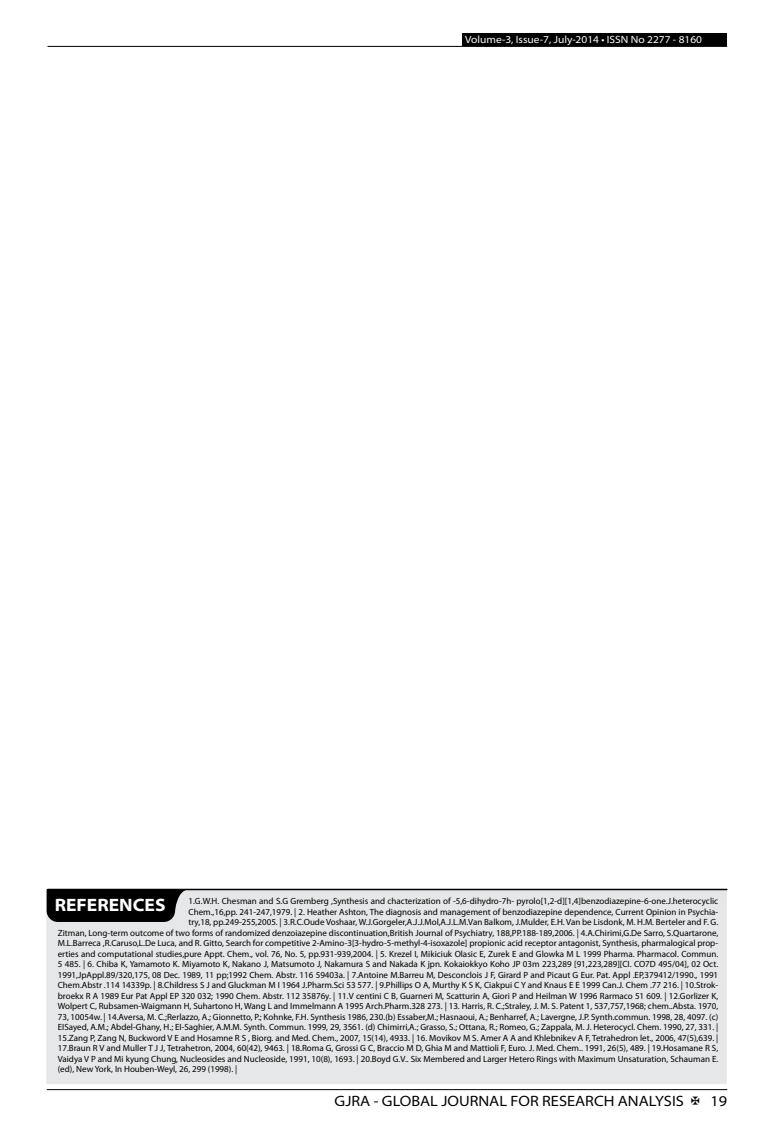
<style>
.page{position:relative;width:774px;height:1136px;background:#fff}
.page>*{position:absolute;margin:0;border:0;box-sizing:border-box;transform-origin:0 0}
.t1{font:700 semi-expanded 18px "Myriad Pro";color:#fff}
.t2{font:semi-expanded 15px "Myriad Pro";color:#000}
.t3{font:semi-expanded 10.5px "Myriad Pro";color:#fff}
.t4{font:9px "Myriad Pro";color:#000}
</style>
<div class="page">
<hr style="left:47px;top:1089px;width:680px;height:1px;background:#000">
<div style="left:462px;top:33px;width:265px;height:13px;background:#000"></div>
<hr style="left:47px;top:46px;width:680px;height:1px;background:#000">
<div style="left:46px;top:889px;width:681px;height:194px;background:#e6e7e8"></div>
<hr style="left:48px;top:888px;width:679px;height:2px;background:#000">
<svg style="left:47px;top:889px;width:141px;height:32px;background:#121213"></svg>
<p class="t3" style="left:465px;top:34px;width:238px">Volume-3, Issue-7, July-2014 • ISSN No 2277 - 8160</p>
<h1 class="t1" style="left:55px;top:894px;width:112px">REFERENCES</h1>
<p class="t4" style="left:188px;top:896px;width:531px">1.G.W.H. Chesman and S.G Gremberg ,Synthesis and chacterization of -5,6-dihydro-7h- pyrolo[1,2-d][1,4]benzodiazepine-6-one.J.heterocyclic</p>
<p class="t4" style="left:188px;top:906px;width:531px">Chem.,16,pp. 241-247,1979. | 2. Heather Ashton, The diagnosis and management of benzodiazepine dependence, Current Opinion in Psychia-</p>
<p class="t4" style="left:188px;top:917px;width:531px">try,18, pp.249-255,2005. | 3.R.C.Oude Voshaar, W.J.Gorgeler,A.J.J.Mol,A.J.L.M.Van Balkom, J.Mulder, E.H. Van be Lisdonk, M. H.M. Berteler and F. G.</p>
<p class="t4" style="left:58px;top:927px;width:662px">Zitman, Long-term outcome of two forms of randomized denzoiazepine discontinuation,British Journal of Psychiatry, 188,PP.188-189,2006. | 4.A.Chirimi,G.De Sarro, S.Quartarone,</p>
<p class="t4" style="left:58px;top:938px;width:662px">M.L.Barreca ,R.Caruso,L.De Luca, and R. Gitto, Search for competitive 2-Amino-3[3-hydro-5-methyl-4-isoxazole] propionic acid receptor antagonist, Synthesis, pharmalogical prop-</p>
<p class="t4" style="left:58px;top:948px;width:662px">erties and computational studies,pure Appt. Chem., vol. 76, No. 5, pp.931-939,2004. | 5. Krezel I, Mikiciuk Olasic E, Zurek E and Glowka M L 1999 Pharma. Pharmacol. Commun.</p>
<p class="t4" style="left:58px;top:959px;width:662px">5 485. | 6. Chiba K, Yamamoto K. Miyamoto K, Nakano J, Matsumoto J, Nakamura S and Nakada K jpn. Kokaiokkyo Koho JP 03m 223,289 [91,223,289][CI. CO7D 495/04], 02 Oct.</p>
<p class="t4" style="left:58px;top:969px;width:662px">1991,JpAppl.89/320,175, 08 Dec. 1989, 11 pp;1992 Chem. Abstr. 116 59403a. | 7.Antoine M.Barreu M, Desconclois J F, Girard P and Picaut G Eur. Pat. Appl .EP,379412/1990., 1991</p>
<p class="t4" style="left:58px;top:980px;width:662px">Chem.Abstr .114 14339p. | 8.Childress S J and Gluckman M I 1964 J.Pharm.Sci 53 577. | 9.Phillips O A, Murthy K S K, Ciakpui C Y and Knaus E E 1999 Can.J. Chem .77 216. | 10.Strok-</p>
<p class="t4" style="left:58px;top:990px;width:662px">broekx R A 1989 Eur Pat Appl EP 320 032; 1990 Chem. Abstr. 112 35876y. | 11.V centini C B, Guarneri M, Scatturin A, Giori P and Heilman W 1996 Rarmaco 51 609. | 12.Gorlizer K,</p>
<p class="t4" style="left:58px;top:1001px;width:662px">Wolpert C, Rubsamen-Waigmann H, Suhartono H, Wang L and Immelmann A 1995 Arch.Pharm.328 273. | 13. Harris, R. C.;Straley, J. M. S. Patent 1, 537,757,1968; chem..Absta. 1970,</p>
<p class="t4" style="left:58px;top:1011px;width:662px">73, 10054w. | 14.Aversa, M. C.;Rerlazzo, A.; Gionnetto, P.; Kohnke, F.H. Synthesis 1986, 230.(b) Essaber,M.; Hasnaoui, A.; Benharref, A.; Lavergne, J.P. Synth.commun. 1998, 28, 4097. (c)</p>
<p class="t4" style="left:58px;top:1022px;width:662px">EISayed, A.M.; Abdel-Ghany, H.; EI-Saghier, A.M.M. Synth. Commun. 1999, 29, 3561. (d) Chimirri,A.; Grasso, S.; Ottana, R.; Romeo, G.; Zappala, M. J. Heterocycl. Chem. 1990, 27, 331. |</p>
<p class="t4" style="left:58px;top:1032px;width:662px">15.Zang P, Zang N, Buckword V E and Hosamne R S , Biorg. and Med. Chem., 2007, 15(14), 4933. | 16. Movikov M S. Amer A A and Khlebnikev A F, Tetrahedron let., 2006, 47(5),639. |</p>
<p class="t4" style="left:58px;top:1043px;width:662px">17.Braun R V and Muller T J J, Tetrahetron, 2004, 60(42), 9463. | 18.Roma G, Grossi G C, Braccio M D, Ghia M and Mattioli F, Euro. J. Med. Chem.. 1991, 26(5), 489. | 19.Hosamane R S,</p>
<p class="t4" style="left:58px;top:1053px;width:662px">Vaidya V P and Mi kyung Chung, Nucleosides and Nucleoside, 1991, 10(8), 1693. | 20.Boyd G.V.. Six Membered and Larger Hetero Rings with Maximum Unsaturation, Schauman E.</p>
<p class="t4" style="left:58px;top:1064px;width:181px">(ed), New York, In Houben-Weyl, 26, 299 (1998). |</p>
<h2 class="t2" style="left:335px;top:1092px;width:351px">GJRA - GLOBAL JOURNAL FOR RESEARCH ANALYSIS</h2>
<h2 class="t2" style="left:710px;top:1092px;width:18px">19</h2>
</div>
